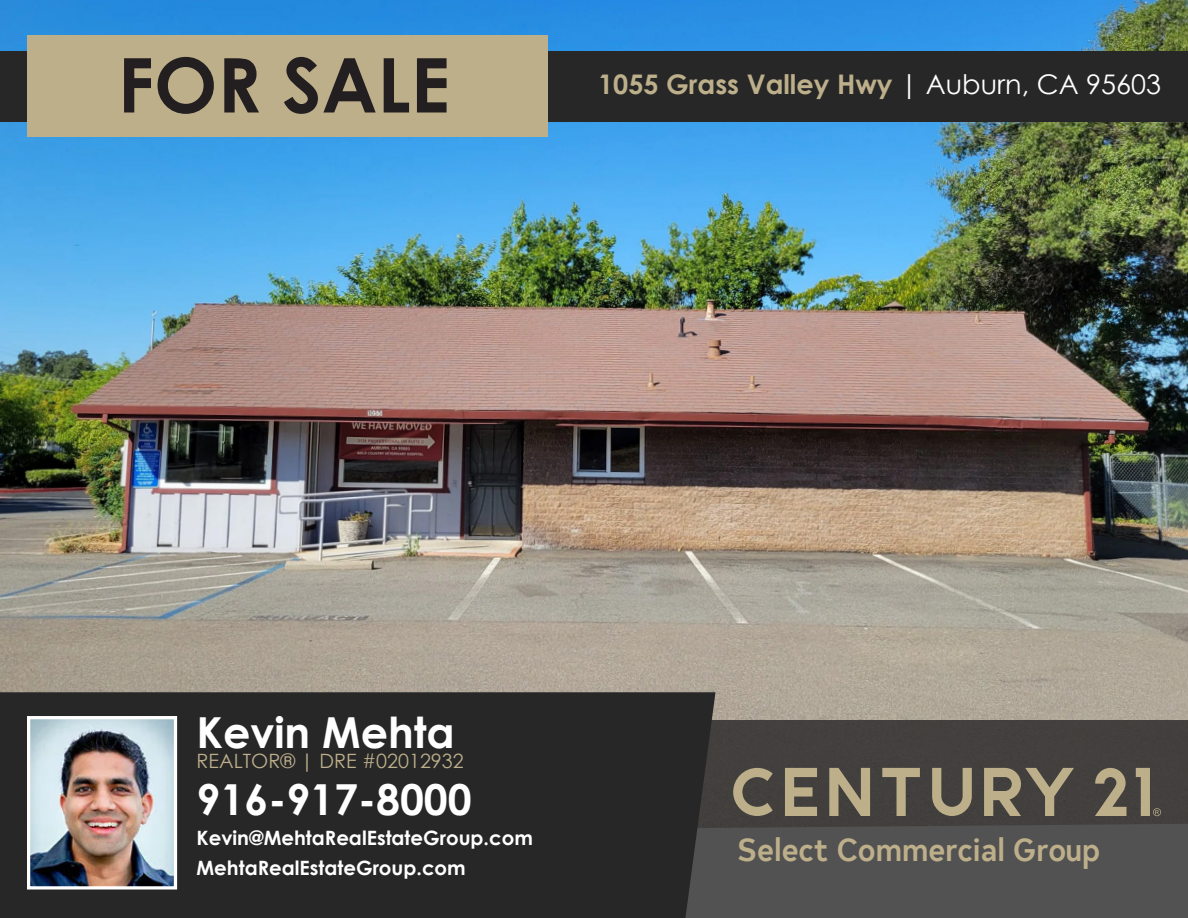
<style>
.page{position:relative;width:1188px;height:918px;background:#fff}
.page>*{position:absolute;margin:0;border:0;box-sizing:border-box;transform-origin:0 0}
.t1{font:700 75.45px "Century Gothic";color:#231f20}
.t2{font:700 42.75px "Century Gothic";color:#fff}
.t3{font:500 31.8px "Typold Condensed";color:#bcaf8a}
.t4{font:700 27px "Century Gothic";color:#bcaf8a}
.t5{font:700 19.8px "Century Gothic";color:#fff}
.t6{font:19.8px "Century Gothic";color:#bcaf8a}
.s1{font-weight:400;color:#fff}
</style>
<div class="page">
<img style="left:0;top:0;width:1188px;height:720px">
<div style="left:0;top:720px;width:1188px;height:198px;background:linear-gradient(to bottom,#3e3b38,#565657)"></div>
<div style="left:0;top:692px;width:716px;height:226px;background:#282728"></div>
<div style="left:0;top:51px;width:1188px;height:71px;background:#282728"></div>
<div style="left:27px;top:35px;width:521px;height:102px;background:#bcaf8a"></div>
<img style="left:31px;top:720px;width:142px;height:166px">
<div style="left:27px;top:716px;width:150px;height:174px;border:3px solid #fff"></div>
<svg style="left:932px;top:768px;width:40px;height:48px;background:#7e7763"></svg>
<svg style="left:733px;top:768px;width:40px;height:48px;background:#756e5d"></svg>
<svg style="left:829px;top:768px;width:41px;height:48px;background:#8e856d"></svg>
<svg style="left:882px;top:768px;width:38px;height:48px;background:#706a5a"></svg>
<svg style="left:785px;top:768px;width:32px;height:48px;background:#938970"></svg>
<svg style="left:984px;top:768px;width:90px;height:48px;background:#77705f"></svg>
<svg style="left:1095px;top:768px;width:32px;height:48px;background:#837b66"></svg>
<svg style="left:1136px;top:768px;width:25px;height:48px"></svg>
<p class="t1" style="left:118px;top:28px;width:334px">FOR SALE</p>
<p class="t4" style="left:598px;top:64px;width:564px">1055 Grass Valley Hwy <span class="s1">| Auburn, CA 95603</span></p>
<p class="t2" style="left:197px;top:700px;width:260px">Kevin Mehta</p>
<p class="t6" style="left:197px;top:747px;width:269px">REALTOR® | DRE #02012932</p>
<p class="t2" style="left:197px;top:767px;width:277px">916-917-8000</p>
<p class="t5" style="left:197px;top:823px;width:338px">Kevin@MehtaRealEstateGroup.com</p>
<p class="t5" style="left:197px;top:853px;width:271px">MehtaRealEstateGroup.com</p>
<h3 class="t3" style="left:738px;top:824px;width:364px">Select Commercial Group</h3>
</div>
